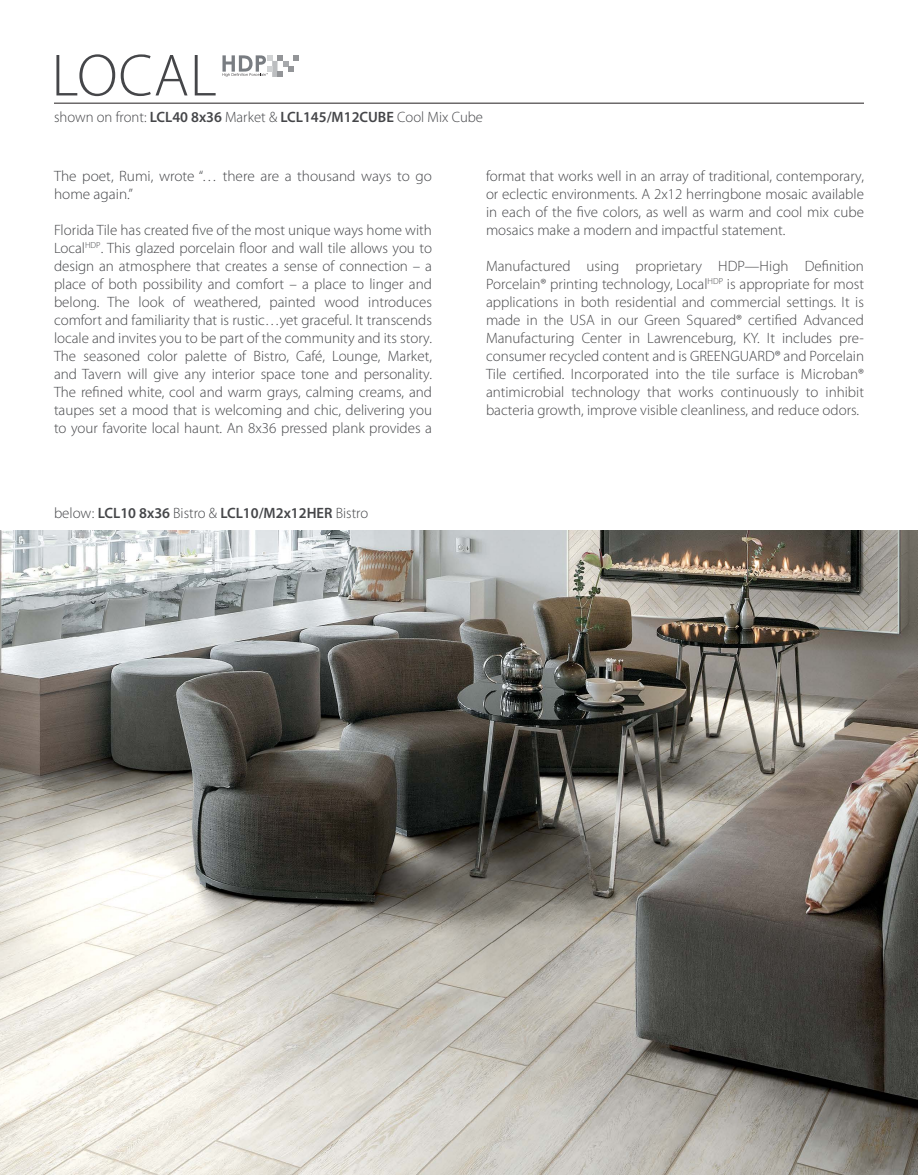
<style>
.page{position:relative;width:918px;height:1175px;background:#fff}
.page>*{position:absolute;margin:0;border:0;box-sizing:border-box;transform-origin:0 0}
.t1{font:300 60px "Myriad Pro";letter-spacing:.015em;color:#454649}
.t2{font:300 15px/18px "Myriad Pro";color:#454649;text-align:justify}
.t3{font:300 15px/18px "Myriad Pro";color:#48484a;text-align:justify}
.t4{font:600 15px "Myriad Pro";color:#454649}
.s1{font-weight:600}
.s2{font-weight:300}
.s3{color:#454649}
</style>
<div class="page">
<hr style="left:54px;top:103px;width:810px;height:1px;background:#231f20">
<img style="left:0;top:531px;width:918px;height:643px">
<svg style="left:222px;top:55px;width:77px;height:22px"></svg>
<h1 class="t1" style="left:52px;top:42px;width:167px">LOCAL</h1>
<p class="t2" style="left:54px;top:108px;width:431px">shown on front: <span class="s1">LCL40 8x36</span> Market &amp; <span class="s1">LCL145/M12CUBE</span> Cool Mix Cube</p>
<p class="t2" style="left:54px;top:167px;width:380px">The poet, Rumi, wrote “… there are a thousand ways to go home again.”</p>
<p class="t2" style="left:54px;top:221px;width:380px">Florida Tile has created five of the most unique ways home with Local<sup>HDP</sup>. This glazed porcelain floor and wall tile allows you to design an atmosphere that creates a sense of connection – a place of both possibility and comfort – a place to linger and belong. The look of weathered, painted wood introduces comfort and familiarity that is rustic…yet graceful. It transcends locale and invites you to be part of the community and its story.<br>The seasoned color palette of Bistro, Café, Lounge, Market, and Tavern will give any interior space tone and personality.<br>The refined white, cool and warm grays, calming creams, and taupes set a mood that is welcoming and chic, delivering you to your favorite local haunt. An 8x36 pressed plank provides a</p>
<p class="t4" style="left:54px;top:503px;width:316px"><span class="s2">below:</span> LCL10 8x36 <span class="s2">Bistro &amp;</span> LCL10/M2x12HER <span class="s2">Bistro</span></p>
<p class="t2" style="left:486px;top:167px;width:380px">format that works well in an array of traditional, contemporary, or eclectic environments. A 2x12 herringbone mosaic available in each of the five colors, as well as warm and cool mix cube mosaics make a modern and impactful statement.</p>
<p class="t3" style="left:486px;top:257px;width:380px">Manufactured using proprietary HDP—High Definition Porcelain® printing technology, Local<sup>HDP</sup> is appropriate for most applications in both residential and commercial settings. It is made in the USA in our Green Squared® certified Advanced Manufacturing Center in Lawrenceburg, KY. I<span class="s3">t includes pre&shy;consumer recycled content and is GREENGUARD® and Porcelain Tile certified.</span> Incorporated into the tile surface is Microban® antimicrobial technology that works continuously to inhibit bacteria growth, improve visible cleanliness, and reduce odors.</p>
</div>
